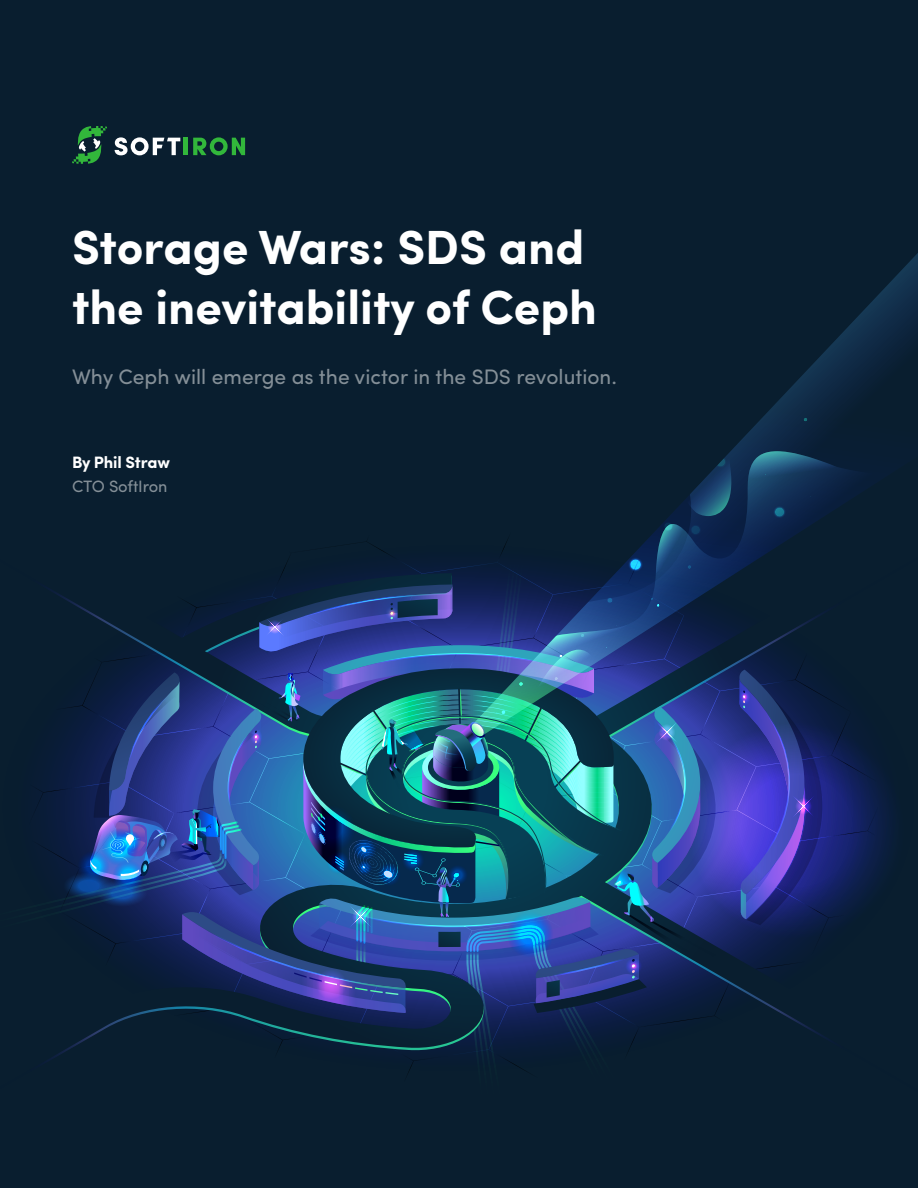
<style>
.page{position:relative;width:918px;height:1188px;background:#091e2f}
.page>*{position:absolute;margin:0;border:0;box-sizing:border-box;transform-origin:0 0}
.t1{font:700 48px/60px "Sofia Pro";color:#fff}
.Body_-16pt__intro{font:21px "Sofia Pro";color:#848f97}
.Body_12pt{font:700 16.5px/24px "Sofia Pro";letter-spacing:-.01em;color:#fff}
.s1{font-weight:400;color:#848f97}
</style>
<div class="page">
<svg style="left:789px;top:253px;width:129px;height:153px"></svg>
<svg style="left:837px;top:467px;width:31px;height:41px"></svg>
<svg style="left:837px;top:714px;width:56px;height:209px"></svg>
<img style="left:43px;top:390px;width:794px;height:683px">
<svg style="left:627px;top:556px;width:16px;height:16px"></svg>
<svg style="left:115px;top:137px;width:65px;height:18px"></svg>
<hr style="left:184px;top:138px;width:4px;height:17px;background:#32b73b">
<svg style="left:193px;top:137px;width:52px;height:18px"></svg>
<svg style="left:72px;top:126px;width:35px;height:38px"></svg>
<h1 class="t1" style="left:72px;top:214px;width:527px">Storage Wars: SDS and the inevitability of Ceph</h1>
<p class="Body_-16pt__intro" style="left:72px;top:361px;width:547px">Why Ceph will emerge as the victor in the SDS revolution.</p>
<p class="Body_12pt" style="left:72px;top:449px;width:99px">By Phil Straw<br><span class="s1">CTO SoftIron</span></p>
</div>
